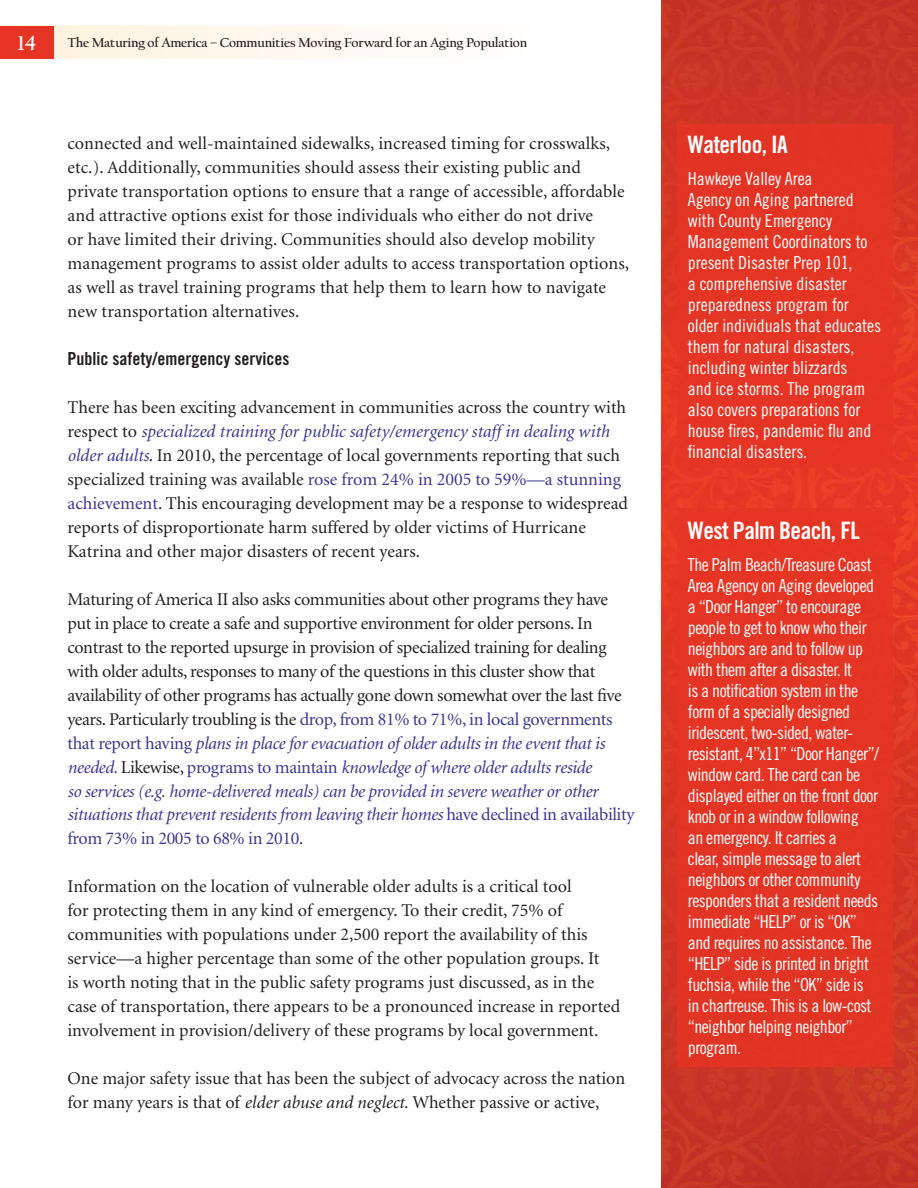
<style>
.page{position:relative;width:918px;height:1188px;background:#fff}
.page>*{position:absolute;margin:0;border:0;box-sizing:border-box;transform-origin:0 0}
.t1{font:24px "Trade Gothic Bold Cond Twenty";letter-spacing:-.025em;color:#fff}
.t2{font:700 21px "Californian FB";color:#fff}
.t3{font:18px/24px "Minion";color:#231f20}
.t4{font:18px/24px "Minion";letter-spacing:-.02em;color:#231f20}
.t5{font:18px/21px "Trade Gothic Cond Eighteen";letter-spacing:-.03em;color:#fff}
.t6{font:18px/21px "Trade Gothic Cond Eighteen";letter-spacing:-.005em;color:#fff}
.t7{font:18px "Trade Gothic Bold Cond Twenty";color:#231f20}
.t8{font:700 13.5px "Californian FB";letter-spacing:-.02em;color:#231f20}
.s1{font-style:italic;color:#383695}
.s2{color:#383695}
.s3{font-style:italic}
</style>
<div class="page">
<svg style="left:54px;top:26px;width:608px;height:32px"></svg>
<div style="left:0;top:26px;width:54px;height:32px;background:#e63424"></div>
<img style="left:662px;top:0;width:256px;height:1188px">
<div style="left:677px;top:508px;width:216px;height:558px;background:#e63424"></div>
<div style="left:677px;top:124px;width:216px;height:344px;background:#e63424"></div>
<p class="t2" style="left:17px;top:33px;width:21px">14</p>
<p class="t8" style="left:68px;top:36px;width:461px">The Maturing of America – Communities Moving Forward for an Aging Population</p>
<p class="t3" style="left:68px;top:131px;width:563px">connected and well-maintained sidewalks, increased timing for crosswalks, etc.). Additionally, communities should assess their existing public and private transportation options to ensure that a range of accessible, affordable and attractive options exist for those individuals who either do not drive<br>or have limited their driving. Communities should also develop mobility management programs to assist older adults to access transportation options, as well as travel training programs that help them to learn how to navigate new transportation alternatives.</p>
<p class="t7" style="left:68px;top:347px;width:223px">Public safety/emergency services</p>
<p class="t3" style="left:68px;top:395px;width:562px">There has been exciting advancement in communities across the country with respect to <span class="s1">specialized training for public safety/emergency staff in dealing with older adults</span>. In 2010, the percentage of local governments reporting that such specialized training was available <span class="s2">rose from 24% in 2005 to 59%—a stunning achievement</span>. This encouraging development may be a response to widespread reports of disproportionate harm suffered by older victims of Hurricane Katrina and other major disasters of recent years.</p>
<p class="t4" style="left:68px;top:587px;width:569px">Maturing of America II also asks communities about other programs they have put in place to create a safe and supportive environment for older persons. In contrast to the reported upsurge in provision of specialized training for dealing with older adults, responses to many of the questions in this cluster show that availability of other programs has actually gone down somewhat over the last five years. Particularly troubling is the <span class="s2">drop, from 81% to 71%, in local governments that report having</span> <span class="s1">plans in place for evacuation of older adults in the event that is needed.</span> Likewise, <span class="s2">programs to maintain</span> <span class="s1">knowledge of where older adults reside<br>so services (e.g. home-delivered meals) can be provided in severe weather or other situations that prevent residents from leaving their homes</span> <span class="s2">have declined in availability from 73% in 2005 to 68% in 2010.</span></p>
<p class="t3" style="left:68px;top:875px;width:554px">Information on the location of vulnerable older adults is a critical tool<br>for protecting them in any kind of emergency. To their credit, 75% of communities with populations under 2,500 report the availability of this service—a higher percentage than some of the other population groups. It<br>is worth noting that in the public safety programs just discussed, as in the case of transportation, there appears to be a pronounced increase in reported involvement in provision/delivery of these programs by local government.</p>
<p class="t3" style="left:68px;top:1067px;width:559px">One major safety issue that has been the subject of advocacy across the nation for many years is that of <span class="s3">elder abuse and neglect.</span> Whether passive or active,</p>
<h1 class="t1" style="left:688px;top:130px;width:102px">Waterloo, IA</h1>
<p class="t6" style="left:688px;top:168px;width:195px">Hawkeye Valley Area<br>Agency on Aging partnered with County Emergency<br>Management Coordinators to present Disaster Prep 101,<br>a comprehensive disaster preparedness program for older individuals that educates them for natural disasters, including winter blizzards<br>and ice storms. The program also covers preparations for house fires, pandemic flu and financial disasters.</p>
<h1 class="t1" style="left:688px;top:516px;width:173px">West Palm Beach, FL</h1>
<p class="t5" style="left:688px;top:554px;width:193px">The Palm Beach/Treasure Coast<br>Area Agency on Aging developed a “Door Hanger” to encourage people to get to know who their neighbors are and to follow up with them after a disaster. It<br>is a notification system in the form of a specially designed iridescent, two-sided, water&shy;resistant, 4”x11” “Door Hanger”/ window card. The card can be displayed either on the front door knob or in a window following<br>an emergency. It carries a<br>clear, simple message to alert neighbors or other community responders that a resident needs immediate “HELP” or is “OK” and requires no assistance. The “HELP” side is printed in bright fuchsia, while the “OK” side is in chartreuse. This is a low-cost “neighbor helping neighbor” program.</p>
</div>
